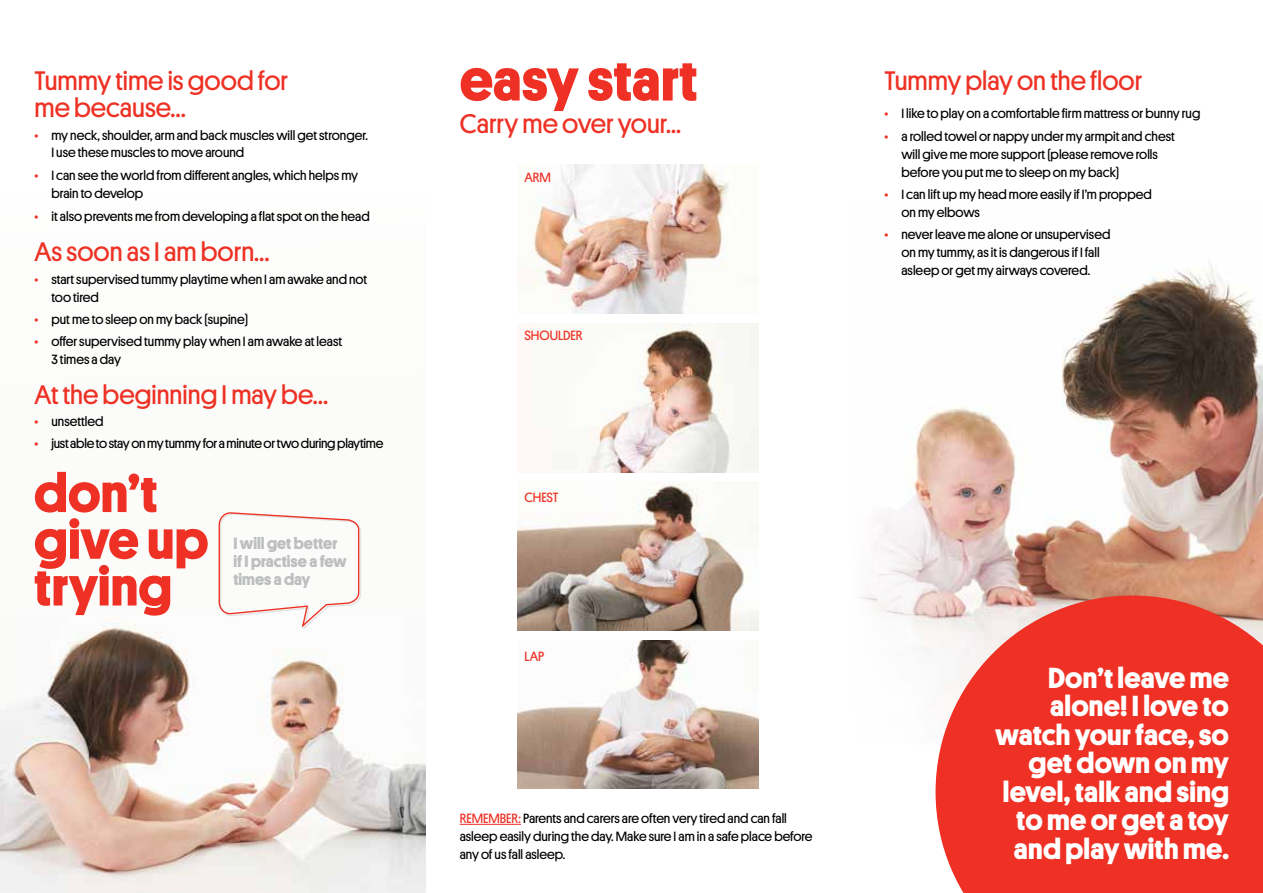
<style>
.page{position:relative;width:1263px;height:893px;background:#fff}
.page>*{position:absolute;margin:0;border:0;box-sizing:border-box;transform-origin:0 0}
.t1{font:700 60px "Platform";letter-spacing:-.005em;color:#ee3124}
.t2{font:700 54.9px/46.8px "Platform";letter-spacing:.005em;color:#ee3124}
.t3{font:700 29.25px/28.5px "Platform";letter-spacing:.005em;color:#fff;text-align:right}
.t4{font:27px/27px "Platform";color:#ee3124}
.t5{font:700 16.5px/17.9px "Platform";color:#bcbec0}
.t6{font:13.5px/18px "Platform";color:#000}
.t7{font:13.5px "Platform";letter-spacing:-.02em;color:#000}
.t8{font:13.5px "Platform";color:#ee3124}
.s1{color:#ee3124}
</style>
<div class="page">
<div style="left:0;top:195px;width:425px;height:698px;background:#fbfbf9"></div>
<img style="left:0;top:624px;width:425px;height:269px">
<svg style="left:218px;top:512px;width:144px;height:119px"></svg>
<img style="left:551px;top:409px;width:80px;height:63px">
<img style="left:518px;top:520px;width:113px;height:110px">
<img style="left:518px;top:688px;width:241px;height:101px">
<img style="left:533px;top:165px;width:196px;height:149px">
<hr style="left:460px;top:824px;width:61px;height:1px;background:#ee3124">
<img style="left:631px;top:200px;width:632px;height:545px">
<svg style="left:935px;top:595px;width:328px;height:298px;background:#ed473b"></svg>
<h3 class="t4" style="left:34px;top:66px;width:255px">Tummy time is good for me because…</h3>
<p class="t6" style="left:51px;top:125px;width:318px;text-indent:-17px"><span class="s1">•</span> my neck, shoulder, arm and back muscles will get stronger.<br>I use these muscles to move around</p>
<p class="t6" style="left:51px;top:165px;width:308px;text-indent:-17px"><span class="s1">•</span> I can see the world from different angles, which helps my brain to develop</p>
<p class="t6" style="left:34px;top:207px;width:337px"><span class="s1">•</span> it also prevents me from developing a flat spot on the head</p>
<h3 class="t4" style="left:34px;top:237px;width:237px">As soon as I am born…</h3>
<p class="t6" style="left:51px;top:269px;width:317px;text-indent:-17px"><span class="s1">•</span> start supervised tummy playtime when I am awake and not too tired</p>
<p class="t6" style="left:34px;top:309px;width:215px"><span class="s1">•</span> put me to sleep on my back (supine)</p>
<p class="t6" style="left:51px;top:331px;width:292px;text-indent:-17px"><span class="s1">•</span> offer supervised tummy play when I am awake at least<br>3 times a day</p>
<h3 class="t4" style="left:34px;top:379px;width:295px">At the beginning I may be…</h3>
<p class="t6" style="left:34px;top:412px;width:71px"><span class="s1">•</span> unsettled</p>
<p class="t7" style="left:34px;top:434px;width:351px"><span class="s1">•</span> just able to stay on my tummy for a minute or two during playtime</p>
<h2 class="t2" style="left:34px;top:466px;width:176px">don’t give up trying</h2>
<p class="t5" style="left:233px;top:534px;width:115px">I will get better if I practise a few times a day</p>
<h1 class="t1" style="left:460px;top:36px;width:240px">easy start</h1>
<h3 class="t4" style="left:460px;top:108px;width:223px">Carry me over your...</h3>
<p class="t8" style="left:524px;top:167px;width:28px">ARM</p>
<p class="t8" style="left:524px;top:325px;width:60px">SHOULDER</p>
<p class="t8" style="left:524px;top:487px;width:35px">CHEST</p>
<p class="t8" style="left:524px;top:647px;width:21px">LAP</p>
<p class="t6" style="left:460px;top:808px;width:354px"><span class="s1">REMEMBER:</span> Parents and carers are often very tired and can fall asleep easily during the day. Make sure I am in a safe place before any of us fall asleep.</p>
<h3 class="t4" style="left:884px;top:66px;width:259px">Tummy play on the floor</h3>
<p class="t6" style="left:884px;top:104px;width:317px"><span class="s1">•</span> I like to play on a comfortable firm mattress or bunny rug</p>
<p class="t6" style="left:901px;top:126px;width:275px;text-indent:-17px"><span class="s1">•</span> a rolled towel or nappy under my armpit and chest will give me more support (please remove rolls before you put me to sleep on my back)</p>
<p class="t6" style="left:901px;top:184px;width:252px;text-indent:-17px"><span class="s1">•</span> I can lift up my head more easily if I’m propped on my elbows</p>
<p class="t6" style="left:884px;top:225px;width:227px;text-align:center"><span class="s1">•</span> never leave me alone or unsupervised on my tummy, as it is dangerous if I fall asleep or get my airways covered.</p>
<h3 class="t3" style="left:995px;top:662px;width:235px">Don’t leave me alone! I love to watch your face, so get down on my level, talk and sing to me or get a toy and play with me.</h3>
</div>
